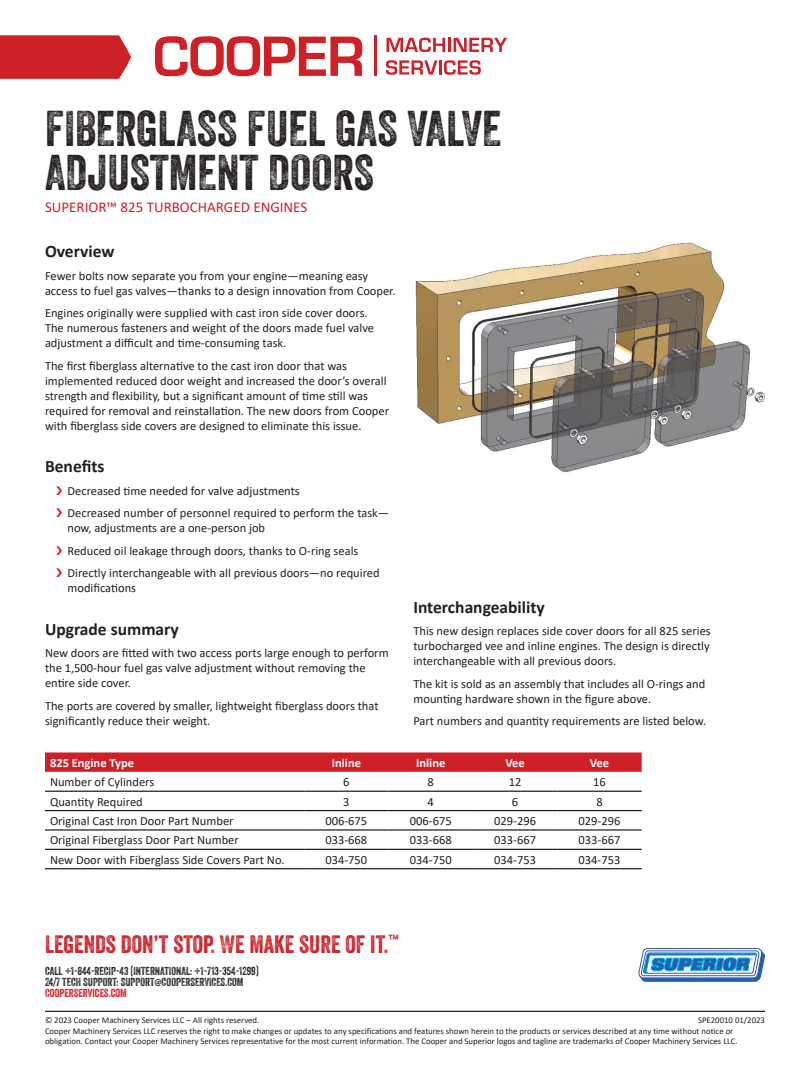
<style>
.page{position:relative;width:810px;height:1080px;background:#fff}
.page>*{position:absolute;margin:0;border:0;box-sizing:border-box;transform-origin:0 0}
.Headline{font:48.75px/43.8px "Veneer Two";color:#231f20}
.Headline-2{font:24.38px "Veneer Two";color:#cd2027}
.Body_subhead{font:700 17.5px "Calibri";color:#231f20}
.Headline_subhead{font:15px "Calibri";color:#cd2027}
.Body{font:12.5px/15px "Calibri";color:#231f20}
.Table_body{font:12.5px "Calibri";color:#231f20}
.Table_header{font:700 12.5px "Calibri";color:#fff}
.Headline-3{font:11.25px "Veneer Two";color:#231f20}
.Headline-4{font:11.25px "Veneer Two";color:#cd2027}
.Legal{font:8.75px/10.5px "Calibri";color:#231f20}
</style>
<div class="page">
<svg style="left:45px;top:752px;width:597px;height:20px;background:#ce262d"></svg>
<hr style="left:45px;top:849px;width:259px;height:1px;background:#231f20">
<hr style="left:304px;top:849px;width:85px;height:1px;background:#231f20">
<hr style="left:389px;top:849px;width:84px;height:1px;background:#231f20">
<hr style="left:473px;top:849px;width:84px;height:1px;background:#231f20">
<hr style="left:557px;top:849px;width:85px;height:1px;background:#231f20">
<hr style="left:45px;top:868px;width:259px;height:1px;background:#231f20">
<hr style="left:304px;top:868px;width:85px;height:1px;background:#231f20">
<hr style="left:389px;top:868px;width:84px;height:1px;background:#231f20">
<hr style="left:473px;top:868px;width:84px;height:1px;background:#231f20">
<hr style="left:557px;top:868px;width:85px;height:1px;background:#231f20">
<hr style="left:45px;top:791px;width:259px;height:1px;background:#231f20">
<hr style="left:304px;top:791px;width:85px;height:1px;background:#231f20">
<hr style="left:389px;top:791px;width:84px;height:1px;background:#231f20">
<hr style="left:473px;top:791px;width:84px;height:1px;background:#231f20">
<hr style="left:557px;top:791px;width:85px;height:1px;background:#231f20">
<hr style="left:45px;top:810px;width:259px;height:1px;background:#231f20">
<hr style="left:304px;top:810px;width:85px;height:1px;background:#231f20">
<hr style="left:389px;top:810px;width:84px;height:1px;background:#231f20">
<hr style="left:473px;top:810px;width:84px;height:1px;background:#231f20">
<hr style="left:557px;top:810px;width:85px;height:1px;background:#231f20">
<hr style="left:45px;top:829px;width:259px;height:2px;background:#231f20">
<hr style="left:304px;top:829px;width:85px;height:2px;background:#231f20">
<hr style="left:389px;top:829px;width:84px;height:2px;background:#231f20">
<hr style="left:473px;top:829px;width:84px;height:2px;background:#231f20">
<hr style="left:557px;top:829px;width:85px;height:2px;background:#231f20">
<svg style="left:155px;top:36px;width:207px;height:41px"></svg>
<svg style="left:387px;top:38px;width:58px;height:14px"></svg>
<hr style="left:448px;top:38px;width:3px;height:14px;background:#cd2027">
<svg style="left:454px;top:38px;width:53px;height:14px"></svg>
<svg style="left:386px;top:60px;width:51px;height:15px"></svg>
<hr style="left:439px;top:60px;width:3px;height:15px;background:#cd2027">
<svg style="left:444px;top:60px;width:37px;height:15px"></svg>
<hr style="left:374px;top:35px;width:3px;height:41px;background:#cd2027">
<svg style="left:0;top:35px;width:131px;height:44px;background:#cf2b32"></svg>
<hr style="left:45px;top:1011px;width:720px;height:1px;background:#231f20">
<img style="left:415px;top:242px;width:351px;height:231px">
<svg style="left:639px;top:948px;width:126px;height:34px"></svg>
<p class="Headline" style="left:45px;top:106px;width:458px">FIBERGLASS FUEL GAS VALVE<br>ADJUSTMENT DOORS</p>
<p class="Headline_subhead" style="left:45px;top:197px;width:264px">SUPERIOR™ 825 TURBOCHARGED ENGINES</p>
<p class="Body_subhead" style="left:45px;top:239px;width:71px">Overview</p>
<p class="Body" style="left:45px;top:268px;width:352px">Fewer bolts now separate you from your engine—meaning easy access to fuel gas valves—thanks to a design innovation from Cooper.</p>
<p class="Body" style="left:45px;top:306px;width:331px">Engines originally were supplied with cast iron side cover doors.<br>The numerous fasteners and weight of the doors made fuel valve adjustment a difficult and time-consuming task.</p>
<p class="Body" style="left:45px;top:358px;width:346px">The first fiberglass alternative to the cast iron door that was implemented reduced door weight and increased the door’s overall strength and flexibility, but a significant amount of time still was required for removal and reinstallation. The new doors from Cooper with fiberglass side covers are designed to eliminate this issue.</p>
<p class="Body_subhead" style="left:45px;top:454px;width:61px">Benefits</p>
<p class="Body" style="left:68px;top:483px;width:234px">Decreased time needed for valve adjustments</p>
<p class="Body" style="left:68px;top:506px;width:323px">Decreased number of personnel required to perform the task— now, adjustments are a one-person job</p>
<p class="Body" style="left:68px;top:543px;width:292px">Reduced oil leakage through doors, thanks to O-ring seals</p>
<p class="Body" style="left:68px;top:566px;width:314px">Directly interchangeable with all previous doors—no required modifications</p>
<p class="Body_subhead" style="left:45px;top:617px;width:135px">Upgrade summary</p>
<p class="Body" style="left:45px;top:646px;width:345px">New doors are fitted with two access ports large enough to perform the 1,500-hour fuel gas valve adjustment without removing the entire side cover.</p>
<p class="Body" style="left:45px;top:698px;width:335px">The ports are covered by smaller, lightweight fiberglass doors that significantly reduce their weight.</p>
<p class="Table_header" style="left:50px;top:754px;width:86px">825 Engine Type</p>
<p class="Table_header" style="left:332px;top:754px;width:31px">Inline</p>
<p class="Table_header" style="left:416px;top:754px;width:31px">Inline</p>
<p class="Table_header" style="left:505px;top:754px;width:21px">Vee</p>
<p class="Table_header" style="left:590px;top:754px;width:21px">Vee</p>
<p class="Table_body" style="left:50px;top:773px;width:106px">Number of Cylinders</p>
<p class="Table_body" style="left:343px;top:773px;width:8px">6</p>
<p class="Table_body" style="left:428px;top:773px;width:8px">8</p>
<p class="Table_body" style="left:509px;top:773px;width:14px">12</p>
<p class="Table_body" style="left:593px;top:773px;width:14px">16</p>
<p class="Table_body" style="left:50px;top:793px;width:94px">Quantity Required</p>
<p class="Table_body" style="left:343px;top:793px;width:8px">3</p>
<p class="Table_body" style="left:428px;top:793px;width:8px">4</p>
<p class="Table_body" style="left:512px;top:793px;width:8px">6</p>
<p class="Table_body" style="left:596px;top:793px;width:8px">8</p>
<p class="Table_body" style="left:50px;top:812px;width:185px">Original Cast Iron Door Part Number</p>
<p class="Table_body" style="left:325px;top:812px;width:43px">006-675</p>
<p class="Table_body" style="left:410px;top:812px;width:43px">006-675</p>
<p class="Table_body" style="left:494px;top:812px;width:43px">029-296</p>
<p class="Table_body" style="left:579px;top:812px;width:43px">029-296</p>
<p class="Table_body" style="left:50px;top:832px;width:190px">Original Fiberglass Door Part Number</p>
<p class="Table_body" style="left:325px;top:832px;width:43px">033-668</p>
<p class="Table_body" style="left:410px;top:832px;width:43px">033-668</p>
<p class="Table_body" style="left:494px;top:832px;width:43px">033-667</p>
<p class="Table_body" style="left:579px;top:832px;width:43px">033-667</p>
<p class="Table_body" style="left:50px;top:851px;width:236px">New Door with Fiberglass Side Covers Part No.</p>
<p class="Table_body" style="left:325px;top:851px;width:43px">034-750</p>
<p class="Table_body" style="left:410px;top:851px;width:43px">034-750</p>
<p class="Table_body" style="left:494px;top:851px;width:43px">034-753</p>
<p class="Table_body" style="left:579px;top:851px;width:43px">034-753</p>
<p class="Body_subhead" style="left:413px;top:594px;width:133px">Interchangeability</p>
<p class="Body" style="left:413px;top:623px;width:299px;text-align:justify">This new design replaces side cover doors for all 825 series turbocharged vee and inline engines. The design is directly interchangeable with all previous doors.</p>
<p class="Body" style="left:413px;top:676px;width:293px">The kit is sold as an assembly that includes all O-rings and mounting hardware shown in the figure above.</p>
<p class="Body" style="left:413px;top:713px;width:294px">Part numbers and quantity requirements are listed below.</p>
<p class="Headline-2" style="left:45px;top:929px;width:355px">LEGENDS DON’T STOP. WE MAKE SURE OF IT.<sup>™</sup></p>
<p class="Headline-3" style="left:45px;top:964px;width:215px">CALL +1-844-RECIP-43 (INTERNATIONAL: +1-713-354-1299)</p>
<p class="Headline-3" style="left:45px;top:975px;width:200px">24/7 TECH SUPPORT: SUPPORT@COOPERSERVICES.COM</p>
<p class="Headline-4" style="left:45px;top:986px;width:83px">COOPERSERVICES.COM</p>
<p class="Legal" style="left:45px;top:1015px;width:216px">© 2023 Cooper Machinery Services LLC – All rights reserved.</p>
<p class="Legal" style="left:698px;top:1015px;width:68px">SPE20010 01/2023</p>
<p class="Legal" style="left:45px;top:1025px;width:694px">Cooper Machinery Services LLC reserves the right to make changes or updates to any specifications and features shown herein to the products or services described at any time without notice or obligation. Contact your Cooper Machinery Services representative for the most current information. The Cooper and Superior logos and tagline are trademarks of Cooper Machinery Services LLC.</p>
</div>
